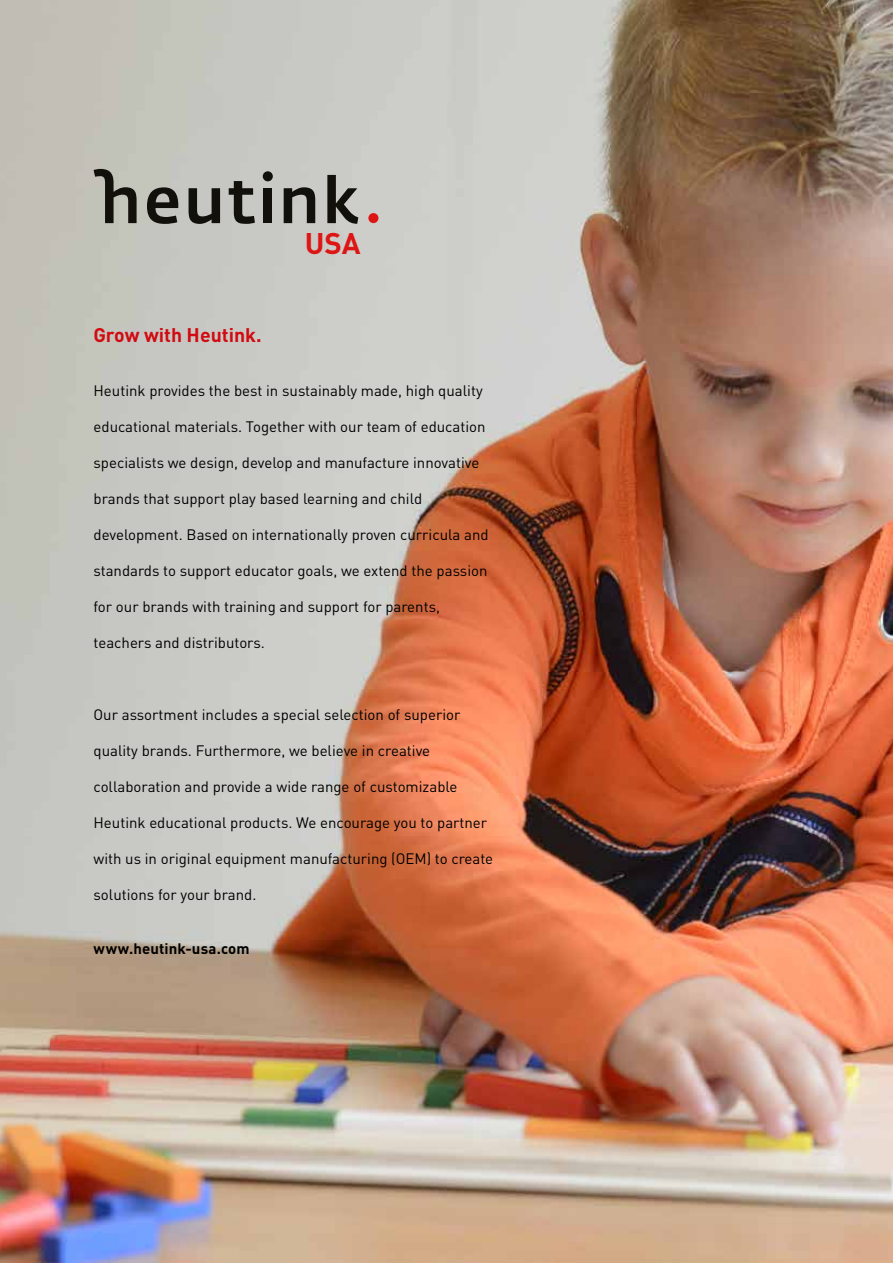
<style>
.page{position:relative;width:893px;height:1263px;background:#fff}
.page>*{position:absolute;margin:0;border:0;box-sizing:border-box;transform-origin:0 0}
.t1{font:700 29.55px "DIN Pro";color:#dd1615}
.t2{font:700 19.5px "DIN Pro";color:#d20a11}
.t3{font:15px "DIN Pro";color:#000}
.t4{font:700 15px "DIN Pro";letter-spacing:.01em;color:#000}
</style>
<div class="page">
<img style="left:0;top:0;width:893px;height:1263px">
<svg style="left:147px;top:187px;width:31px;height:37px"></svg>
<svg style="left:189px;top:188px;width:31px;height:36px"></svg>
<svg style="left:229px;top:181px;width:26px;height:43px"></svg>
<div style="left:264px;top:188px;width:8px;height:35px;background:#12100b"></div>
<svg style="left:284px;top:187px;width:31px;height:36px"></svg>
<svg style="left:327px;top:175px;width:31px;height:49px;background:#6f6f6a"></svg>
<div style="left:263px;top:171px;width:10px;height:10px;background:#12100b;border-radius:50%"></div>
<svg style="left:94px;top:169px;width:43px;height:54px;background:#7e7e76"></svg>
<div style="left:368px;top:213px;width:10px;height:10px;background:#dd1615;border-radius:50%"></div>
<h2 class="t2" style="left:94px;top:322px;width:170px">Grow with Heutink.</h2>
<h1 class="t1" style="left:305px;top:223px;width:57px">USA</h1>
<p class="t3" style="left:94px;top:380px;width:391px">Heutink provides the best in sustainably made, high quality</p>
<p class="t3" style="left:94px;top:416px;width:393px">educational materials. Together with our team of education</p>
<p class="t3" style="left:94px;top:452px;width:387px">specialists we design, develop and manufacture innovative</p>
<p class="t3" style="left:94px;top:488px;width:330px">brands that support play based learning and child</p>
<p class="t3" style="left:94px;top:524px;width:397px">development. Based on internationally proven curricula and</p>
<p class="t3" style="left:94px;top:560px;width:395px">standards to support educator goals, we extend the passion</p>
<p class="t3" style="left:94px;top:596px;width:348px">for our brands with training and support for parents,</p>
<p class="t3" style="left:94px;top:632px;width:173px">teachers and distributors.</p>
<p class="t3" style="left:94px;top:704px;width:368px">Our assortment includes a special selection of superior</p>
<p class="t3" style="left:94px;top:740px;width:338px">quality brands. Furthermore, we believe in creative</p>
<p class="t3" style="left:94px;top:776px;width:366px">collaboration and provide a wide range of customizable</p>
<p class="t3" style="left:94px;top:812px;width:395px">Heutink educational products. We encourage you to partner</p>
<p class="t3" style="left:94px;top:848px;width:401px">with us in original equipment manufacturing (OEM) to create</p>
<p class="t3" style="left:94px;top:884px;width:164px">solutions for your brand.</p>
<p class="t4" style="left:94px;top:938px;width:158px">www.heutink-usa.com</p>
</div>
